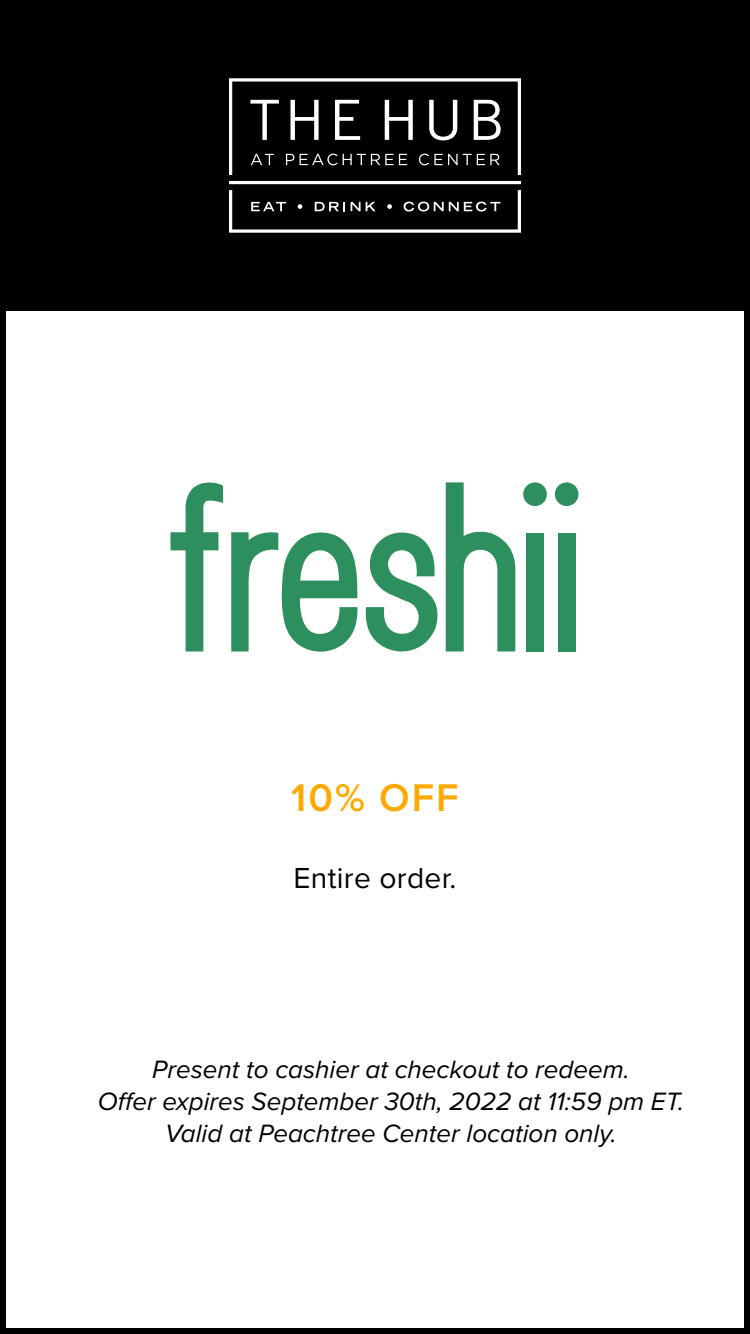
<style>
.page{position:relative;width:750px;height:1334px;background:#fff}
.page>*{position:absolute;margin:0;border:0;box-sizing:border-box;transform-origin:0 0}
.t1{font:600 40px "Proxima Nova";color:#fda900}
.t2{font:30px "Proxima Nova";letter-spacing:.01em;color:#000}
.t3{font:italic 26px/32px "Proxima Nova";color:#000;text-align:center}
</style>
<div class="page">
<div style="left:0;top:290px;width:750px;height:1044px;border:6px solid #000"></div>
<div style="left:0;top:0;width:750px;height:311px;background:#000"></div>
<svg style="left:229px;top:181px;width:292px;height:3px"></svg>
<svg style="left:229px;top:190px;width:292px;height:43px"></svg>
<svg style="left:229px;top:78px;width:292px;height:97px"></svg>
<svg style="left:171px;top:482px;width:52px;height:170px"></svg>
<svg style="left:231px;top:532px;width:127px;height:120px"></svg>
<svg style="left:365px;top:532px;width:73px;height:119px"></svg>
<svg style="left:446px;top:482px;width:69px;height:170px"></svg>
<div style="left:526px;top:533px;width:18px;height:119px;background:#2c8f5d"></div>
<div style="left:523px;top:482px;width:24px;height:24px;background:#2c8f5d;border-radius:50%"></div>
<div style="left:558px;top:533px;width:18px;height:119px;background:#2c8f5d"></div>
<div style="left:555px;top:482px;width:23px;height:24px;background:#2c8f5d;border-radius:50%"></div>
<h1 class="t1" style="left:291px;top:767px;width:169px">10% OFF</h1>
<p class="t2" style="left:294px;top:856px;width:164px">Entire order.</p>
<p class="t3" style="left:98px;top:1052px;width:588px">Present to cashier at checkout to redeem.<br>Offer expires September 30th, 2022 at 11:59 pm ET.<br>Valid at Peachtree Center location only.</p>
</div>
